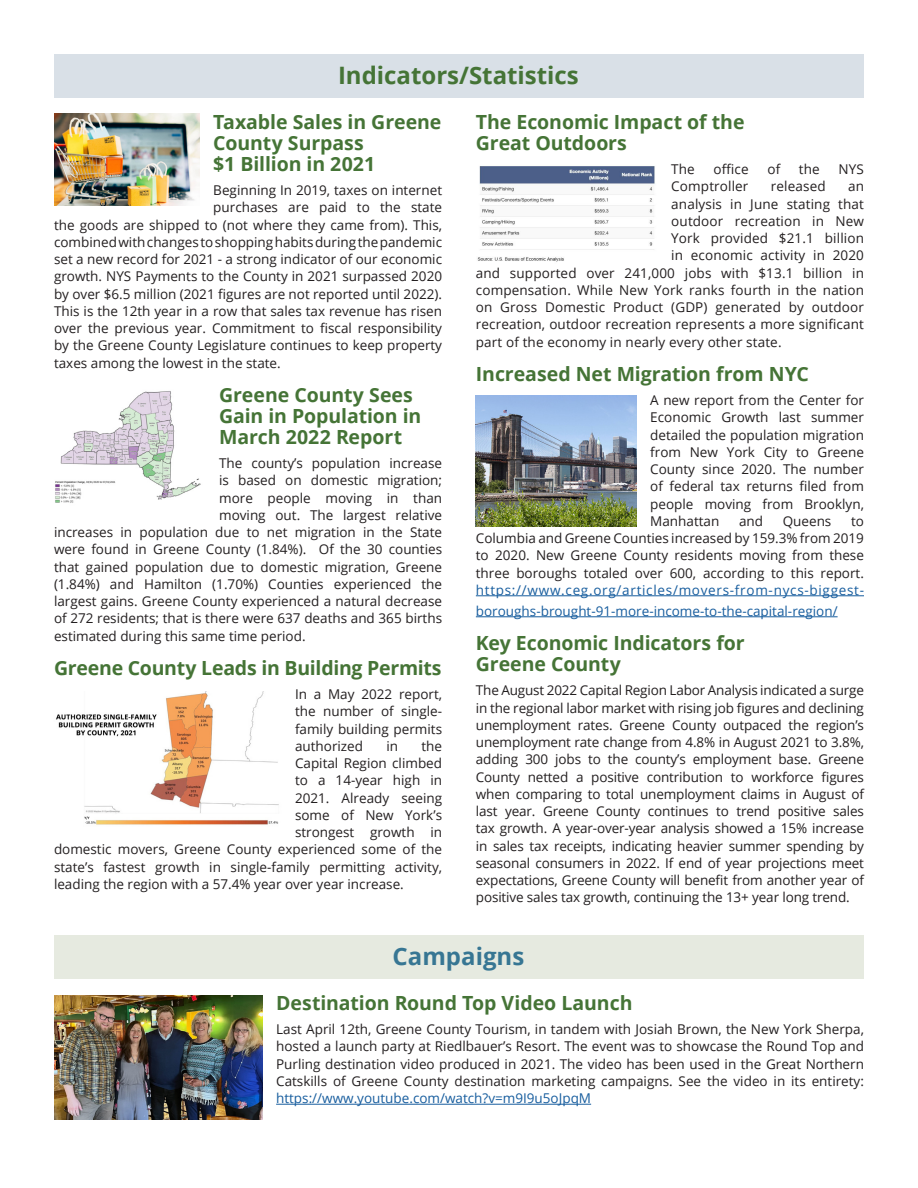
<style>
.page{position:relative;width:918px;height:1188px;background:#fff}
.page>*{position:absolute;margin:0;border:0;box-sizing:border-box;transform-origin:0 0}
.t1{font:700 24px "Open Sans";color:#457436}
.t2{font:700 24px "Open Sans";color:#377693}
.t3{font:700 19.5px/21px "Open Sans";letter-spacing:-.005em;color:#457436}
.t4{font:13.5px/17.2px "Open Sans";color:#231f20;text-align:justify}
.t5{font:13.5px "Open Sans";color:#175d9e}
.s1{color:#175d9e}
</style>
<div class="page">
<img style="left:476px;top:396px;width:161px;height:130px">
<div style="left:54px;top:935px;width:810px;height:43px;background:#e6eae0"></div>
<hr style="left:276px;top:1104px;width:315px;height:1px;background:#175d9e">
<img style="left:54px;top:995px;width:209px;height:124px">
<div style="left:54px;top:54px;width:810px;height:43px;background:#d9e0e7"></div>
<hr style="left:476px;top:595px;width:388px;height:1px;background:#175d9e">
<hr style="left:476px;top:616px;width:362px;height:1px;background:#175d9e">
<img style="left:54px;top:114px;width:146px;height:92px">
<img style="left:55px;top:391px;width:146px;height:112px">
<img style="left:56px;top:691px;width:223px;height:134px">
<img style="left:477px;top:166px;width:178px;height:96px">
<p class="t1" style="left:338px;top:58px;width:242px">Indicators/Statistics</p>
<p class="t3" style="left:213px;top:111px;width:230px">Taxable Sales in Greene<br>County Surpass</p>
<p class="t3" style="left:213px;top:153px;width:163px">$1 Billion in 2021</p>
<p class="t4" style="left:213px;top:181px;width:230px">Beginning In 2019, taxes on internet</p>
<p class="t4" style="left:213px;top:198px;width:230px">purchases are paid to the state</p>
<p class="t4" style="left:54px;top:216px;width:390px">the goods are shipped to (not where they came from). This,</p>
<p class="t4" style="left:54px;top:233px;width:390px">combined with changes to shopping habits during the pandemic</p>
<p class="t4" style="left:54px;top:250px;width:390px">set a new record for 2021 - a strong indicator of our economic</p>
<p class="t4" style="left:54px;top:267px;width:390px">growth. NYS Payments to the County in 2021 surpassed 2020</p>
<p class="t4" style="left:54px;top:285px;width:390px">by over $6.5 million (2021 figures are not reported until 2022).</p>
<p class="t4" style="left:54px;top:302px;width:390px">This is the 12th year in a row that sales tax revenue has risen</p>
<p class="t4" style="left:54px;top:319px;width:390px">over the previous year. Commitment to fiscal responsibility</p>
<p class="t4" style="left:54px;top:336px;width:390px">by the Greene County Legislature continues to keep property</p>
<p class="t4" style="left:54px;top:354px;width:228px">taxes among the lowest in the state.</p>
<p class="t3" style="left:219px;top:384px;width:204px">Greene County Sees<br>Gain in Population in<br>March 2022 Report</p>
<p class="t4" style="left:219px;top:454px;width:224px">The county’s population increase</p>
<p class="t4" style="left:219px;top:471px;width:224px">is based on domestic migration;</p>
<p class="t4" style="left:219px;top:489px;width:224px">more people moving in than</p>
<p class="t4" style="left:219px;top:506px;width:224px">moving out. The largest relative</p>
<p class="t4" style="left:54px;top:523px;width:390px">increases in population due to net migration in the State</p>
<p class="t4" style="left:54px;top:540px;width:390px">were found in Greene County (1.84%). Of the 30 counties</p>
<p class="t4" style="left:54px;top:558px;width:390px">that gained population due to domestic migration, Greene</p>
<p class="t4" style="left:54px;top:575px;width:390px">(1.84%) and Hamilton (1.70%) Counties experienced the</p>
<p class="t4" style="left:54px;top:592px;width:390px">largest gains. Greene County experienced a natural decrease</p>
<p class="t4" style="left:54px;top:609px;width:390px">of 272 residents; that is there were 637 deaths and 365 births</p>
<p class="t4" style="left:54px;top:627px;width:253px">estimated during this same time period.</p>
<p class="t3" style="left:54px;top:657px;width:389px">Greene County Leads in Building Permits</p>
<p class="t4" style="left:295px;top:685px;width:149px">In a May 2022 report, the number of single&shy;family building permits authorized</p>
<p class="t3" style="left:476px;top:111px;width:270px">The Economic Impact of the</p>
<p class="t3" style="left:476px;top:132px;width:153px">Great Outdoors</p>
<p class="t4" style="left:671px;top:160px;width:25px">The</p>
<p class="t4" style="left:714px;top:160px;width:37px">office</p>
<p class="t4" style="left:767px;top:160px;width:14px">of</p>
<p class="t4" style="left:799px;top:160px;width:22px">the</p>
<p class="t4" style="left:839px;top:160px;width:27px">NYS</p>
<p class="t4" style="left:671px;top:177px;width:79px">Comptroller</p>
<p class="t4" style="left:771px;top:177px;width:56px">released</p>
<p class="t4" style="left:848px;top:177px;width:17px">an</p>
<p class="t4" style="left:671px;top:195px;width:194px">analysis in June stating that</p>
<p class="t4" style="left:671px;top:212px;width:194px">outdoor recreation in New</p>
<p class="t4" style="left:671px;top:229px;width:194px">York provided $21.1 billion</p>
<p class="t4" style="left:671px;top:246px;width:194px">in economic activity in 2020</p>
<p class="t4" style="left:476px;top:264px;width:390px">and supported over 241,000 jobs with $13.1 billion in</p>
<p class="t4" style="left:476px;top:281px;width:390px">compensation. While New York ranks fourth in the nation</p>
<p class="t4" style="left:476px;top:298px;width:390px">on Gross Domestic Product (GDP) generated by outdoor</p>
<p class="t4" style="left:476px;top:315px;width:390px">recreation, outdoor recreation represents a more significant</p>
<p class="t4" style="left:476px;top:333px;width:307px">part of the economy in nearly every other state.</p>
<p class="t3" style="left:476px;top:363px;width:335px">Increased Net Migration from NYC</p>
<p class="t4" style="left:650px;top:391px;width:215px">A new report from the Center for Economic Growth last summer detailed the population migration from New York City to Greene County since 2020. The number of federal tax returns filed from people moving from Brooklyn, Manhattan</p>
<p class="t4" style="left:739px;top:512px;width:26px">and</p>
<p class="t4" style="left:783px;top:512px;width:50px">Queens</p>
<p class="t4" style="left:476px;top:512px;width:390px;text-indent:375px">to Columbia and Greene Counties increased by 159.3% from 2019 to 2020. New Greene County residents moving from these three boroughs totaled over 600, according to this report. <span class="s1">https://www.ceg.org/articles/movers-from-nycs-biggest-</span></p>
<p class="t5" style="left:476px;top:602px;width:363px">boroughs-brought-91-more-income-to-the-capital-region/</p>
<p class="t3" style="left:476px;top:632px;width:270px">Key Economic Indicators for<br>Greene County</p>
<p class="t4" style="left:476px;top:681px;width:390px">The August 2022 Capital Region Labor Analysis indicated a surge in the regional labor market with rising job figures and declining unemployment rates. Greene County outpaced the region’s unemployment rate change from 4.8% in August 2021 to 3.8%, adding 300 jobs to the county’s employment base. Greene County netted a positive contribution to workforce figures when comparing to total unemployment claims in August of last year. Greene County continues to trend positive sales tax growth. A year-over-year analysis showed a 15% increase in sales tax receipts, indicating heavier summer spending by seasonal consumers in 2022. If end of year projections meet expectations, Greene County will benefit from another year of positive sales tax growth, continuing the 13+ year long trend.</p>
<p class="t4" style="left:386px;top:737px;width:13px">in</p>
<p class="t4" style="left:422px;top:737px;width:22px">the</p>
<p class="t4" style="left:295px;top:754px;width:149px">Capital Region climbed</p>
<p class="t4" style="left:295px;top:771px;width:149px">to a 14-year high in</p>
<p class="t4" style="left:295px;top:789px;width:149px">2021. Already seeing</p>
<p class="t4" style="left:295px;top:806px;width:149px">some of New York’s</p>
<p class="t4" style="left:295px;top:823px;width:149px">strongest growth in</p>
<p class="t4" style="left:54px;top:840px;width:390px">domestic movers, Greene County experienced some of the</p>
<p class="t4" style="left:54px;top:858px;width:390px">state’s fastest growth in single-family permitting activity,</p>
<p class="t4" style="left:54px;top:875px;width:351px">leading the region with a 57.4% year over year increase.</p>
<p class="t2" style="left:393px;top:939px;width:133px">Campaigns</p>
<p class="t3" style="left:276px;top:992px;width:358px">Destination Round Top Video Launch</p>
<p class="t4" style="left:276px;top:1020px;width:589px">Last April 12th, Greene County Tourism, in tandem with Josiah Brown, the New York Sherpa, hosted a launch party at Riedlbauer’s Resort. The event was to showcase the Round Top and Purling destination video produced in 2021. The video has been used in the Great Northern Catskills of Greene County destination marketing campaigns. See the video in its entirety: <span class="s1">https://www.youtube.com/watch?v=m9I9u5oJpqM</span></p>
</div>
